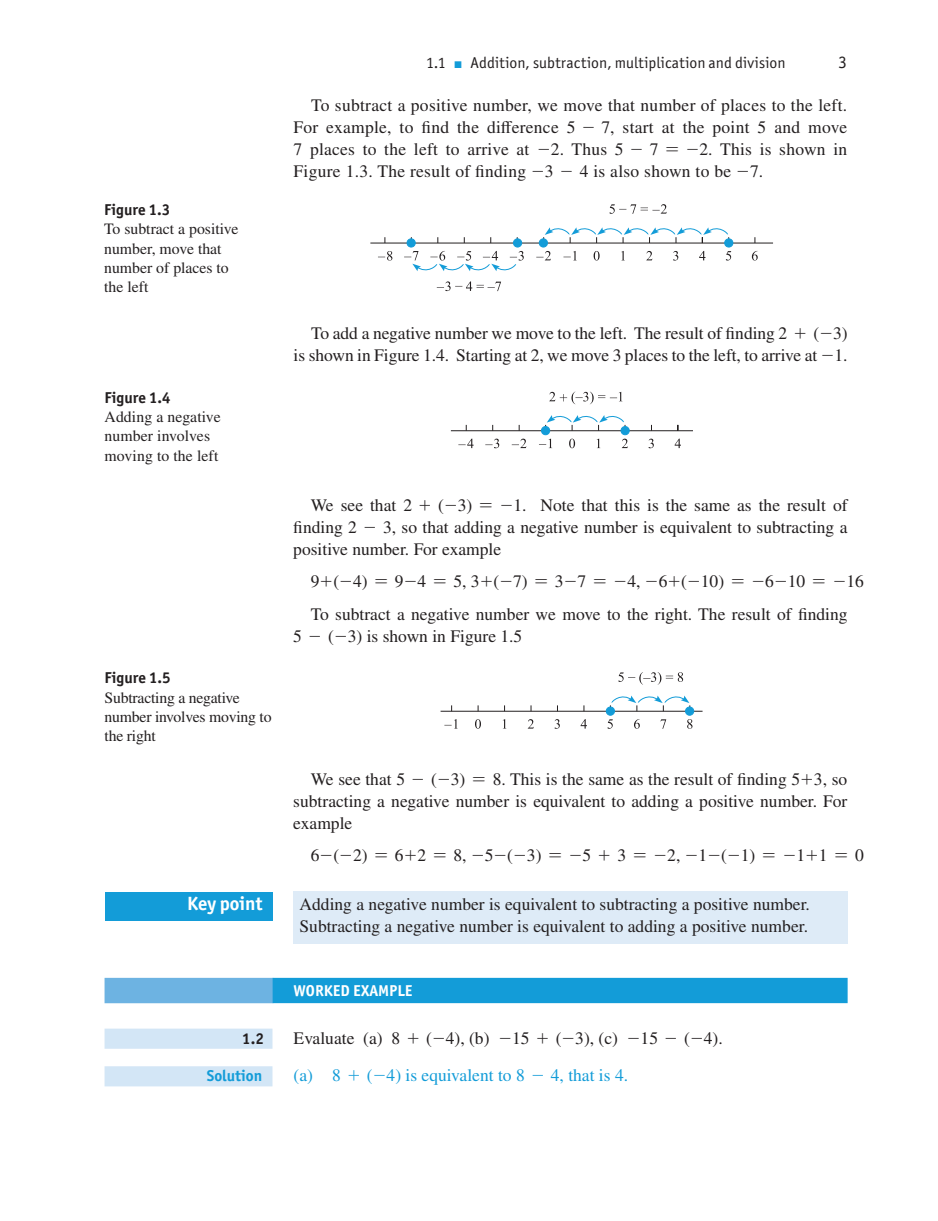
<style>
.page{position:relative;width:938px;height:1221px;background:#fff}
.page>*{position:absolute;margin:0;border:0;box-sizing:border-box;transform-origin:0 0}
.t1{font:700 19.25px "Officina Sans ITC Pro";color:#fff}
.t2{font:17.5px/21.9px "Times LT Pro";color:#231f20;text-align:justify}
.t3{font:17.5px "Times LT Pro";color:#139cd8}
.t4{font:17.5px "Officina Sans ITC Pro";color:#231f20}
.t5{font:15.75px/19.2px "Times LT Pro";color:#231f20}
.t6{font:15.75px "Officina Sans ITC Pro";letter-spacing:.005em;color:#231f20}
.t7{font:700 15.75px "Officina Sans ITC Pro";color:#231f20}
.t8{font:700 15.75px "Officina Sans ITC Pro";color:#fff}
.t9{font:700 15.75px "Officina Sans ITC Pro";color:#139cd8}
.s1{color:#139cd8}
.s2{font-family:"Pearson MATHPRO02"}
.s3{font-family:"Pearson MATHPRO08"}
</style>
<div class="page">
<hr style="left:370px;top:242px;width:403px;height:1px;background:#231f20">
<div style="left:513px;top:239px;width:8px;height:8px;background:#139cd8;border-radius:50%"></div>
<div style="left:513px;top:238px;width:9px;height:9px;border:1px solid #139cd8;border-radius:50%"></div>
<div style="left:407px;top:239px;width:8px;height:8px;background:#139cd8;border-radius:50%"></div>
<div style="left:406px;top:238px;width:10px;height:9px;border:1px solid #139cd8;border-radius:50%"></div>
<div style="left:539px;top:239px;width:8px;height:8px;background:#139cd8;border-radius:50%"></div>
<div style="left:539px;top:238px;width:9px;height:9px;border:1px solid #139cd8;border-radius:50%"></div>
<div style="left:724px;top:239px;width:9px;height:8px;background:#139cd8;border-radius:50%"></div>
<div style="left:724px;top:238px;width:9px;height:9px;border:1px solid #139cd8;border-radius:50%"></div>
<svg style="left:378px;top:251px;width:14px;height:9px"></svg>
<svg style="left:536px;top:251px;width:15px;height:9px"></svg>
<svg style="left:563px;top:251px;width:13px;height:9px"></svg>
<svg style="left:593px;top:251px;width:6px;height:9px"></svg>
<svg style="left:621px;top:251px;width:3px;height:9px"></svg>
<svg style="left:646px;top:251px;width:6px;height:9px"></svg>
<svg style="left:673px;top:251px;width:5px;height:9px"></svg>
<svg style="left:699px;top:251px;width:6px;height:9px"></svg>
<svg style="left:543px;top:227px;width:186px;height:16px"></svg>
<svg style="left:404px;top:251px;width:120px;height:20px"></svg>
<svg style="left:726px;top:251px;width:5px;height:9px"></svg>
<svg style="left:752px;top:251px;width:5px;height:9px"></svg>
<svg style="left:609px;top:204px;width:58px;height:10px"></svg>
<svg style="left:437px;top:281px;width:64px;height:10px"></svg>
<div style="left:105px;top:891px;width:167px;height:29px;background:#139cd8"></div>
<div style="left:293px;top:891px;width:554px;height:52px;background:#deebf7"></div>
<hr style="left:451px;top:430px;width:242px;height:1px;background:#231f20">
<div style="left:621px;top:426px;width:8px;height:9px;background:#139cd8;border-radius:50%"></div>
<div style="left:620px;top:426px;width:9px;height:9px;border:1px solid #139cd8;border-radius:50%"></div>
<div style="left:541px;top:426px;width:8px;height:9px;background:#139cd8;border-radius:50%"></div>
<div style="left:541px;top:426px;width:9px;height:9px;border:1px solid #139cd8;border-radius:50%"></div>
<svg style="left:458px;top:438px;width:15px;height:10px"></svg>
<svg style="left:485px;top:438px;width:14px;height:10px"></svg>
<svg style="left:512px;top:438px;width:14px;height:10px"></svg>
<svg style="left:539px;top:438px;width:13px;height:10px"></svg>
<svg style="left:569px;top:438px;width:6px;height:10px"></svg>
<svg style="left:596px;top:438px;width:4px;height:10px"></svg>
<svg style="left:622px;top:438px;width:6px;height:10px"></svg>
<svg style="left:648px;top:438px;width:6px;height:10px"></svg>
<svg style="left:674px;top:438px;width:7px;height:10px"></svg>
<svg style="left:545px;top:415px;width:80px;height:16px"></svg>
<svg style="left:549px;top:391px;width:73px;height:13px"></svg>
<hr style="left:440px;top:710px;width:262px;height:1px;background:#231f20">
<div style="left:606px;top:707px;width:8px;height:8px;background:#139cd8;border-radius:50%"></div>
<div style="left:605px;top:706px;width:10px;height:9px;border:1px solid #139cd8;border-radius:50%"></div>
<div style="left:685px;top:707px;width:8px;height:8px;background:#139cd8;border-radius:50%"></div>
<div style="left:685px;top:706px;width:9px;height:9px;border:1px solid #139cd8;border-radius:50%"></div>
<svg style="left:444px;top:719px;width:13px;height:9px"></svg>
<svg style="left:475px;top:719px;width:6px;height:9px"></svg>
<svg style="left:502px;top:719px;width:4px;height:9px"></svg>
<svg style="left:528px;top:719px;width:6px;height:9px"></svg>
<svg style="left:554px;top:719px;width:6px;height:9px"></svg>
<svg style="left:580px;top:719px;width:7px;height:9px"></svg>
<svg style="left:607px;top:719px;width:6px;height:9px"></svg>
<svg style="left:634px;top:719px;width:6px;height:9px"></svg>
<svg style="left:660px;top:719px;width:6px;height:9px"></svg>
<svg style="left:687px;top:719px;width:5px;height:9px"></svg>
<svg style="left:610px;top:695px;width:80px;height:16px"></svg>
<svg style="left:618px;top:672px;width:65px;height:12px"></svg>
<div style="left:105px;top:977px;width:168px;height:26px;background:#6db3e2"></div>
<div style="left:273px;top:977px;width:574px;height:26px;background:#139cd8"></div>
<div style="left:105px;top:1028px;width:167px;height:20px;background:#d3e6f6"></div>
<div style="left:105px;top:1066px;width:167px;height:20px;background:#d3e6f6"></div>
<p class="t7" style="left:104px;top:200px;width:68px">Figure 1.3</p>
<p class="t5" style="left:104px;top:219px;width:136px">To subtract a positive number, move that number of places to the left</p>
<p class="t7" style="left:105px;top:387px;width:68px">Figure 1.4</p>
<p class="t5" style="left:105px;top:407px;width:118px">Adding a negative number involves moving to the left</p>
<p class="t7" style="left:105px;top:668px;width:68px">Figure 1.5</p>
<p class="t5" style="left:105px;top:687px;width:168px">Subtracting a negative number involves moving to the right</p>
<p class="t6" style="left:426px;top:53px;width:361px">1.1 <span class="s1">■</span> Addition, subtraction, multiplication and division</p>
<p class="t4" style="left:838px;top:52px;width:10px">3</p>
<p class="t2" style="left:294px;top:94px;width:555px;text-indent:18px">To subtract a positive number, we move that number of places to the left.<br>For example, to find the difference 5 <span class="s2">-</span> 7, start at the point 5 and move 7 places to the left to arrive at <span class="s2">-</span>2. Thus 5 <span class="s2">-</span> 7 <span class="s3">=</span> <span class="s2">-</span>2. This is shown in Figure 1.3. The result of finding <span class="s2">-</span>3 <span class="s2">-</span> 4 is also shown to be <span class="s2">-</span>7.</p>
<p class="t2" style="left:294px;top:322px;width:555px;text-align:right">To add a negative number we move to the left. The result of finding 2 <span class="s2">+</span> (<span class="s2">-</span>3)<br>is shown in Figure 1.4. Starting at 2, we move 3 places to the left, to arrive at <span class="s2">-</span>1.</p>
<p class="t2" style="left:293px;top:494px;width:556px;text-indent:18px">We see that 2 <span class="s2">+</span> (<span class="s2">-</span>3) <span class="s3">=</span> <span class="s2">-</span>1. Note that this is the same as the result of finding 2 <span class="s2">-</span> 3, so that adding a negative number is equivalent to subtracting a positive number. For example</p>
<p class="t2" style="left:311px;top:565px;width:554px;line-height:32.4px">9<span class="s2">+</span>(<span class="s2">-</span>4) <span class="s3">=</span> 9<span class="s2">-</span>4 <span class="s3">=</span> 5, 3<span class="s2">+</span>(<span class="s2">-</span>7) <span class="s3">=</span> 3<span class="s2">-</span>7 <span class="s3">=</span> <span class="s2">-</span>4, <span class="s2">-</span>6<span class="s2">+</span>(<span class="s2">-</span>10) <span class="s3">=</span> <span class="s2">-</span>6<span class="s2">-</span>10 <span class="s3">=</span> <span class="s2">-</span>16<br>To subtract a negative number we move to the right. The result of finding</p>
<p class="t2" style="left:293px;top:624px;width:230px">5 <span class="s2">-</span> (<span class="s2">-</span>3) is shown in Figure 1.5</p>
<p class="t2" style="left:293px;top:767px;width:555px;text-indent:17px">We see that 5 <span class="s2">-</span> (<span class="s2">-</span>3) <span class="s3">=</span> 8. This is the same as the result of finding 5<span class="s2">+</span>3, so subtracting a negative number is equivalent to adding a positive number. For example</p>
<p class="t2" style="left:311px;top:843px;width:554px">6<span class="s2">-</span>(<span class="s2">-</span>2) <span class="s3">=</span> 6<span class="s2">+</span>2 <span class="s3">=</span> 8, <span class="s2">-</span>5<span class="s2">-</span>(<span class="s2">-</span>3) <span class="s3">=</span> <span class="s2">-</span>5 <span class="s2">+</span> 3 <span class="s3">=</span> <span class="s2">-</span>2, <span class="s2">-</span>1<span class="s2">-</span>(<span class="s2">-</span>1) <span class="s3">=</span> <span class="s2">-</span>1<span class="s2">+</span>1 <span class="s3">=</span> 0</p>
<p class="t1" style="left:187px;top:891px;width:77px">Key point</p>
<p class="t2" style="left:299px;top:892px;width:512px">Adding a negative number is equivalent to subtracting a positive number.<br>Subtracting a negative number is equivalent to adding a positive number.</p>
<p class="t8" style="left:294px;top:981px;width:120px">WORKED EXAMPLE</p>
<p class="t7" style="left:242px;top:1028px;width:23px">1.2</p>
<p class="t2" style="left:294px;top:1026px;width:430px">Evaluate (a) 8 <span class="s2">+</span> (<span class="s2">-</span>4), (b) <span class="s2">-</span>15 <span class="s2">+</span> (<span class="s2">-</span>3), (c) <span class="s2">-</span>15 <span class="s2">-</span> (<span class="s2">-</span>4).</p>
<p class="t9" style="left:207px;top:1065px;width:57px">Solution</p>
<p class="t3" style="left:294px;top:1065px;width:336px">(a) 8 <span class="s2">+</span> (<span class="s2">-</span>4) is equivalent to 8 <span class="s2">-</span> 4, that is 4.</p>
</div>
